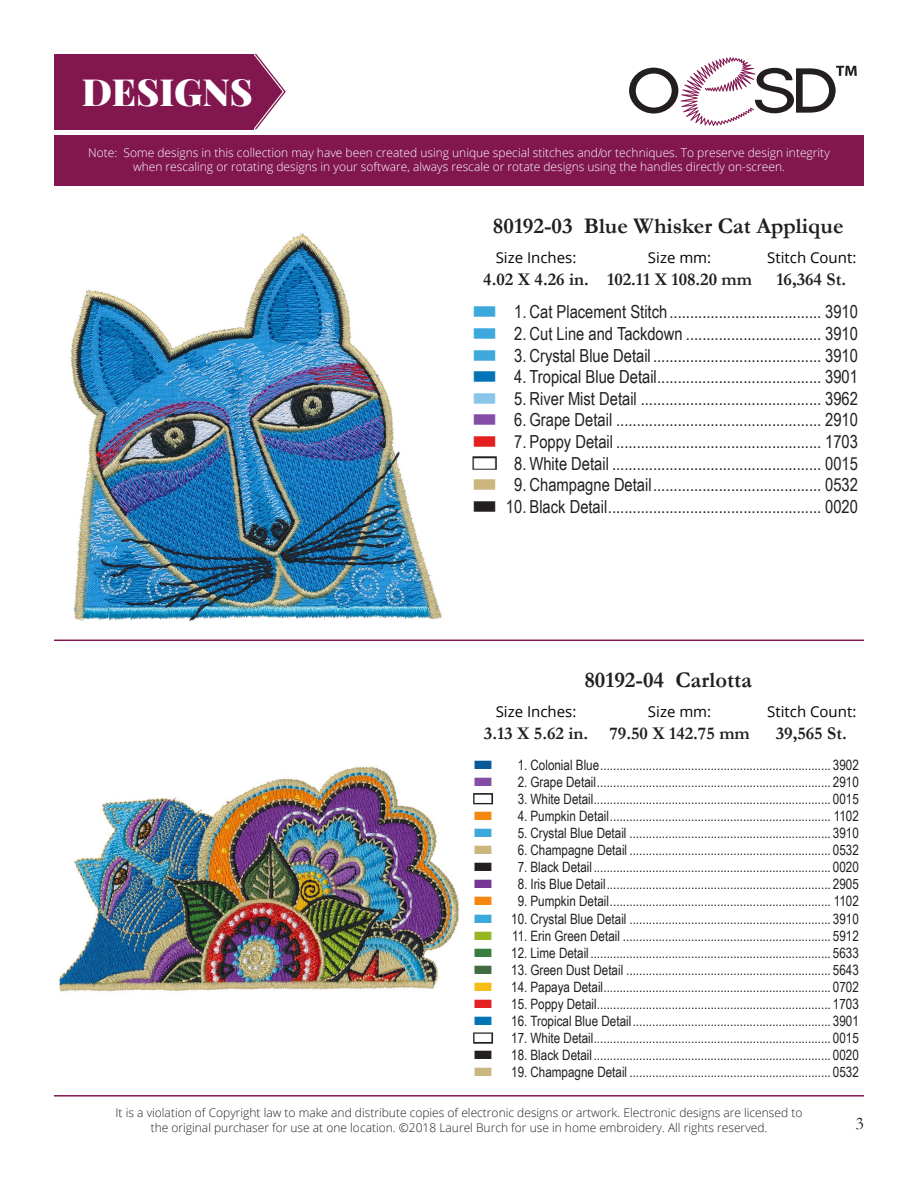
<style>
.page{position:relative;width:918px;height:1188px;background:#fff}
.page>*{position:absolute;margin:0;border:0;box-sizing:border-box;transform-origin:0 0}
.t1{font:900 37.5px "Playfair Display";color:#fff}
.t2{font:700 22.5px "Garamond";color:#231f20}
.t3{font:18px "Arial Narrow";color:#231f20}
.t4{font:700 18px "Garamond";color:#231f20}
.t5{font:18px "Garamond";color:#231f20}
.t6{font:15px "Open Sans";color:#040503}
.t7{font:14.25px "Arial Narrow";color:#231f20}
.t8{font:300 12px/14.4px "Open Sans";color:#fff;text-align:center}
.t9{font:300 12px/14.4px "Open Sans";color:#231f20;text-align:center}
.s1{color:#3ca8db}
.s2{color:#0274b5}
.s3{color:#89c7e9}
.s4{color:#844da5}
.s5{color:#e31f20}
.s6{color:#fff}
.s7{color:#cbb77e}
.s8{color:#065997}
.s9{color:#f5870e}
.s10{color:#753696}
.s11{color:#97b722}
.s12{color:#397f3f}
.s13{color:#406b43}
.s14{color:#f6bc17}
</style>
<div class="page">
<svg style="left:629px;top:57px;width:228px;height:69px"></svg>
<div style="left:54px;top:135px;width:810px;height:51px;background:#821750"></div>
<div style="left:54px;top:54px;width:199px;height:75px;background:#821750"></div>
<svg style="left:253px;top:54px;width:33px;height:75px"></svg>
<hr style="left:54px;top:640px;width:810px;height:1px;background:#821750">
<hr style="left:54px;top:1095px;width:810px;height:2px;background:#821750">
<div style="left:473px;top:456px;width:24px;height:14px;border:3px solid #231f20"></div>
<div style="left:473px;top:793px;width:20px;height:11px;border:3px solid #231f20"></div>
<div style="left:473px;top:1032px;width:20px;height:12px;border:3px solid #231f20"></div>
<img style="left:59px;top:766px;width:401px;height:226px">
<img style="left:70px;top:233px;width:372px;height:388px">
<h1 class="t1" style="left:82px;top:67px;width:172px">DESIGNS</h1>
<p class="t8" style="left:88px;top:145px;width:743px">Note: Some designs in this collection may have been created using unique special stitches and/or techniques. To preserve design integrity when rescaling or rotating designs in your software, always rescale or rotate designs using the handles directly on-screen.</p>
<p class="t2" style="left:493px;top:211px;width:352px">80192-03 Blue Whisker Cat Applique</p>
<p class="t4" style="left:483px;top:267px;width:107px">4.02 X 4.26 in.</p>
<p class="t4" style="left:607px;top:267px;width:146px">102.11 X 108.20 mm</p>
<p class="t4" style="left:777px;top:267px;width:71px">16,364 St.</p>
<p class="t6" style="left:496px;top:247px;width:82px">Size Inches:</p>
<p class="t6" style="left:648px;top:247px;width:65px">Size mm:</p>
<p class="t6" style="left:767px;top:247px;width:91px">Stitch Count:</p>
<p class="t3" style="left:472px;top:299px;width:387px"><span class="s1">■</span> 1. Cat Placement Stitch ..................................... 3910</p>
<p class="t3" style="left:472px;top:320px;width:387px"><span class="s1">■</span> 2. Cut Line and Tackdown ................................. 3910</p>
<p class="t3" style="left:472px;top:342px;width:387px"><span class="s1">■</span> 3. Crystal Blue Detail ......................................... 3910</p>
<p class="t3" style="left:472px;top:364px;width:387px"><span class="s2">■</span> 4. Tropical Blue Detail........................................ 3901</p>
<p class="t3" style="left:472px;top:385px;width:387px"><span class="s3">■</span> 5. River Mist Detail ............................................ 3962</p>
<p class="t3" style="left:472px;top:407px;width:387px"><span class="s4">■</span> 6. Grape Detail .................................................. 2910</p>
<p class="t3" style="left:472px;top:428px;width:387px"><span class="s5">■</span> 7. Poppy Detail .................................................. 1703</p>
<p class="t3" style="left:472px;top:450px;width:387px"><span class="s6">■</span> 8. White Detail ................................................... 0015</p>
<p class="t3" style="left:472px;top:472px;width:387px"><span class="s7">■</span> 9. Champagne Detail......................................... 0532</p>
<p class="t3" style="left:472px;top:493px;width:387px">■ 10. Black Detail.................................................... 0020</p>
<p class="t2" style="left:584px;top:665px;width:169px">80192-04 Carlotta</p>
<p class="t4" style="left:609px;top:721px;width:142px">79.50 X 142.75 mm</p>
<p class="t4" style="left:776px;top:721px;width:72px">39,565 St.</p>
<p class="t7" style="left:473px;top:754px;width:387px"><span class="s8">■</span> 1. Colonial Blue....................................................................... 3902</p>
<p class="t7" style="left:473px;top:771px;width:387px"><span class="s4">■</span> 2. Grape Detail........................................................................ 2910</p>
<p class="t7" style="left:473px;top:788px;width:387px"><span class="s6">■</span> 3. White Detail......................................................................... 0015</p>
<p class="t7" style="left:473px;top:805px;width:387px"><span class="s9">■</span> 4. Pumpkin Detail.................................................................... 1102</p>
<p class="t7" style="left:473px;top:823px;width:387px"><span class="s1">■</span> 5. Crystal Blue Detail .............................................................. 3910</p>
<p class="t7" style="left:473px;top:840px;width:387px"><span class="s7">■</span> 6. Champagne Detail .............................................................. 0532</p>
<p class="t7" style="left:473px;top:857px;width:387px">■ 7. Black Detail......................................................................... 0020</p>
<p class="t7" style="left:473px;top:874px;width:387px"><span class="s10">■</span> 8. Iris Blue Detail..................................................................... 2905</p>
<p class="t7" style="left:473px;top:891px;width:387px"><span class="s9">■</span> 9. Pumpkin Detail.................................................................... 1102</p>
<p class="t7" style="left:473px;top:908px;width:387px"><span class="s1">■</span> 10. Crystal Blue Detail .............................................................. 3910</p>
<p class="t7" style="left:473px;top:925px;width:387px"><span class="s11">■</span> 11. Erin Green Detail ................................................................ 5912</p>
<p class="t7" style="left:473px;top:942px;width:387px"><span class="s12">■</span> 12. Lime Detail.......................................................................... 5633</p>
<p class="t7" style="left:473px;top:959px;width:387px"><span class="s13">■</span> 13. Green Dust Detail ............................................................... 5643</p>
<p class="t7" style="left:473px;top:976px;width:387px"><span class="s14">■</span> 14. Papaya Detail...................................................................... 0702</p>
<p class="t7" style="left:473px;top:994px;width:387px"><span class="s5">■</span> 15. Poppy Detail........................................................................ 1703</p>
<p class="t7" style="left:473px;top:1011px;width:387px"><span class="s2">■</span> 16. Tropical Blue Detail............................................................. 3901</p>
<p class="t7" style="left:473px;top:1028px;width:387px"><span class="s6">■</span> 17. White Detail......................................................................... 0015</p>
<p class="t7" style="left:473px;top:1045px;width:387px">■ 18. Black Detail......................................................................... 0020</p>
<p class="t7" style="left:473px;top:1062px;width:387px"><span class="s7">■</span> 19. Champagne Detail .............................................................. 0532</p>
<p class="t6" style="left:496px;top:701px;width:82px">Size Inches:</p>
<p class="t6" style="left:648px;top:701px;width:65px">Size mm:</p>
<p class="t6" style="left:767px;top:701px;width:91px">Stitch Count:</p>
<p class="t4" style="left:484px;top:721px;width:106px">3.13 X 5.62 in.</p>
<p class="t9" style="left:116px;top:1105px;width:688px">It is a violation of Copyright law to make and distribute copies of electronic designs or artwork. Electronic designs are licensed to the original purchaser for use at one location. ©2018 Laurel Burch for use in home embroidery. All rights reserved.</p>
<p class="t5" style="left:856px;top:1111px;width:10px">3</p>
</div>
